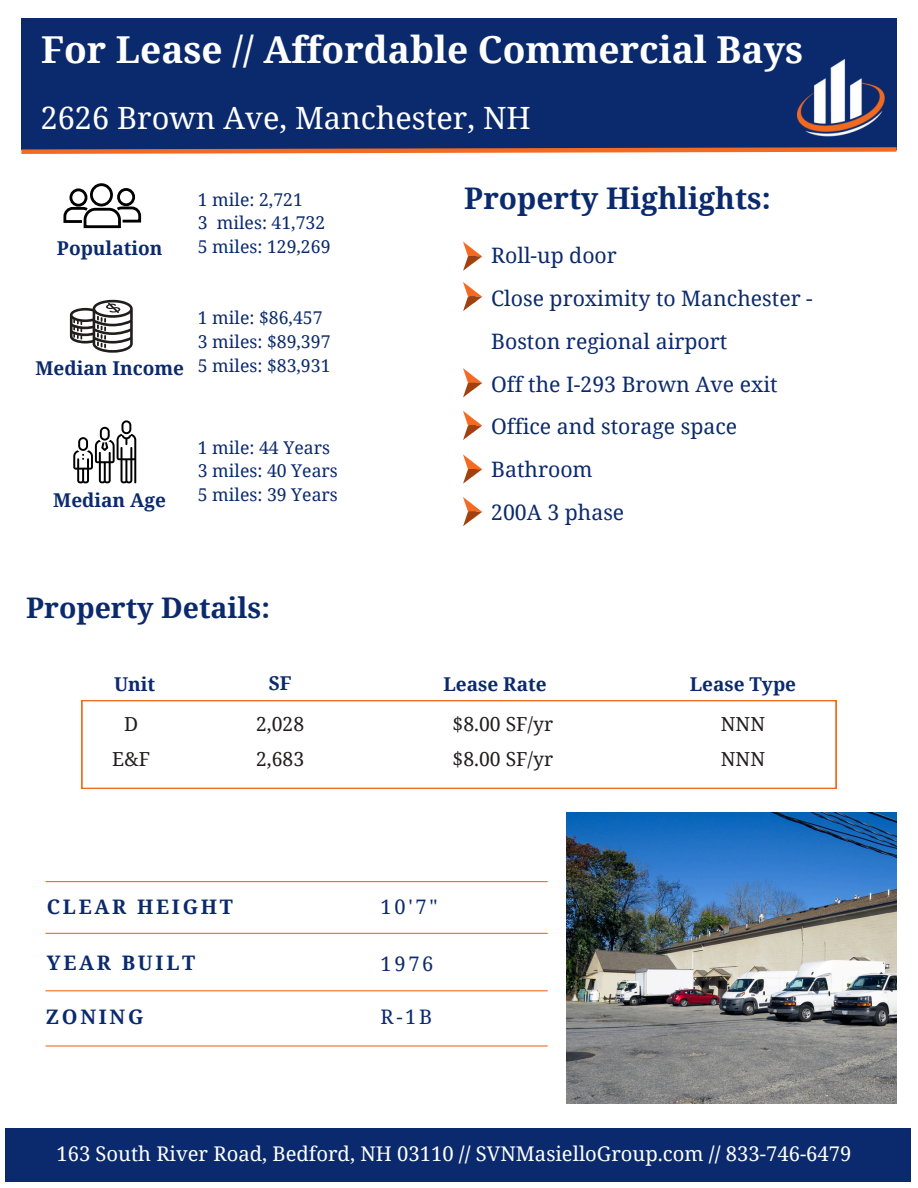
<style>
.page{position:relative;width:918px;height:1188px;background:#fff}
.page>*{position:absolute;margin:0;border:0;box-sizing:border-box;transform-origin:0 0}
.t1{font:700 37.05px "Noto Serif";color:#fff}
.t2{font:30.75px "Noto Serif";color:#fff}
.t3{font:700 29.85px "Noto Serif";color:#0b2a6d}
.t4{font:700 28.35px "Noto Serif";color:#0b2a6d}
.t5{font:21.3px/42.8px "Noto Serif";color:#0b2a6d}
.t6{font:20.25px "Noto Serif";color:#fff}
.t7{font:700 19.95px "Noto Serif";letter-spacing:.135em;color:#0b2a6d}
.t8{font:19.95px "Noto Serif";letter-spacing:.135em;color:#0b2a6d}
.t9{font:19.35px "Noto Serif";color:#211d1d}
.t10{font:700 19.05px "Noto Serif";color:#0b2a6d}
.t11{font:17.55px "Noto Serif";color:#0b2a6d}
.s1{font-weight:700}
</style>
<div class="page">
<div style="left:21px;top:18px;width:876px;height:131px;background:#0b2a6d"></div>
<svg style="left:21px;top:147px;width:876px;height:7px"></svg>
<hr style="left:46px;top:1045px;width:502px;height:2px;background:#f36b22">
<div style="left:5px;top:1129px;width:906px;height:53px;background:#0b2a6d"></div>
<svg style="left:463px;top:242px;width:19px;height:29px"></svg>
<svg style="left:463px;top:368px;width:19px;height:29px"></svg>
<svg style="left:463px;top:455px;width:19px;height:29px"></svg>
<svg style="left:463px;top:282px;width:19px;height:29px"></svg>
<svg style="left:463px;top:497px;width:19px;height:29px"></svg>
<svg style="left:73px;top:420px;width:63px;height:63px"></svg>
<div style="left:90px;top:183px;width:23px;height:23px;border:3px solid #000;border-radius:50%"></div>
<div style="left:117px;top:188px;width:18px;height:18px;border:3px solid #000;border-radius:50%"></div>
<svg style="left:63px;top:205px;width:78px;height:23px"></svg>
<div style="left:69px;top:188px;width:18px;height:19px;border:3px solid #000;border-radius:50%"></div>
<svg style="left:70px;top:300px;width:63px;height:53px"></svg>
<svg style="left:82px;top:700px;width:754px;height:89px"></svg>
<hr style="left:46px;top:990px;width:502px;height:1px;background:#f36b22">
<hr style="left:46px;top:933px;width:502px;height:1px;background:#f36b22">
<hr style="left:46px;top:881px;width:502px;height:1px;background:#f36b22">
<img style="left:567px;top:812px;width:330px;height:292px">
<svg style="left:463px;top:411px;width:19px;height:29px"></svg>
<img style="left:797px;top:60px;width:88px;height:77px">
<h5 class="t1" style="left:41px;top:24px;width:764px">For Lease // Affordable Commercial Bays</h5>
<h6 class="t2" style="left:41px;top:96px;width:492px">2626 Brown Ave, Manchester, NH</h6>
<p class="t10" style="left:57px;top:235px;width:107px">Population</p>
<p class="t11" style="left:198px;top:187px;width:106px">1 mile: 2,721</p>
<p class="t11" style="left:198px;top:211px;width:129px">3 miles: 41,732</p>
<p class="t11" style="left:198px;top:234px;width:134px">5 miles: 129,269</p>
<p class="t10" style="left:35px;top:355px;width:150px">Median Income</p>
<p class="t11" style="left:198px;top:306px;width:126px">1 mile: $86,457</p>
<h5 class="t11" style="left:198px;top:329px;width:134px">3 miles: $89,397</h5>
<h6 class="t11" style="left:198px;top:353px;width:134px">5 miles: $83,931</h6>
<p class="t10" style="left:53px;top:487px;width:114px">Median Age</p>
<p class="t11" style="left:198px;top:435px;width:134px">1 mile: 44 Years</p>
<p class="t11" style="left:198px;top:459px;width:142px">3 miles: 40 Years</p>
<p class="t11" style="left:198px;top:482px;width:142px">5 miles: 39 Years</p>
<p class="t4" style="left:26px;top:588px;width:245px">Property Details:</p>
<p class="t3" style="left:464px;top:177px;width:308px">Property Highlights:</p>
<h1 class="t5" style="left:491px;top:234px;width:127px">Roll-up door</h1>
<p class="t5" style="left:491px;top:277px;width:323px">Close proximity to Manchester -<br>Boston regional airport</p>
<h3 class="t5" style="left:491px;top:362px;width:288px">Off the I-293 Brown Ave exit</h3>
<p class="t5" style="left:491px;top:405px;width:248px">Office and storage space</p>
<p class="t5" style="left:491px;top:448px;width:103px">Bathroom</p>
<p class="t5" style="left:491px;top:490px;width:135px">200A 3 phase</p>
<p class="t10" style="left:114px;top:671px;width:43px">Unit</p>
<p class="t10" style="left:269px;top:670px;width:24px">SF</p>
<p class="t10" style="left:443px;top:671px;width:105px">Lease Rate</p>
<p class="t10" style="left:690px;top:671px;width:108px">Lease Type</p>
<p class="t9" style="left:124px;top:711px;width:16px">D</p>
<p class="t9" style="left:112px;top:745px;width:39px">E&amp;F</p>
<p class="t9" style="left:453px;top:711px;width:102px">$8.00 SF/yr</p>
<h2 class="t9" style="left:721px;top:711px;width:46px">NNN</h2>
<p class="t9" style="left:453px;top:745px;width:102px">$8.00 SF/yr</p>
<p class="t9" style="left:256px;top:711px;width:50px">2,028</p>
<p class="t9" style="left:256px;top:745px;width:50px">2,683</p>
<h6 class="t9" style="left:721px;top:745px;width:46px">NNN</h6>
<p class="t7" style="left:47px;top:893px;width:188px">CLEAR HEIGHT</p>
<p class="t7" style="left:47px;top:948px;width:150px">YEAR BUILT</p>
<p class="t7" style="left:46px;top:1003px;width:99px">ZONING</p>
<h2 class="t8" style="left:381px;top:893px;width:59px">10'7"</h2>
<p class="t8" style="left:381px;top:950px;width:54px">1976</p>
<p class="t8" style="left:381px;top:1002px;width:53px">R-1B</p>
<p class="t6" style="left:56px;top:1140px;width:797px">163 South River Road, Bedford, NH 03110 <span class="s1">//</span> SVNMasielloGroup.com <span class="s1">//</span> 833-746-6479</p>
</div>
